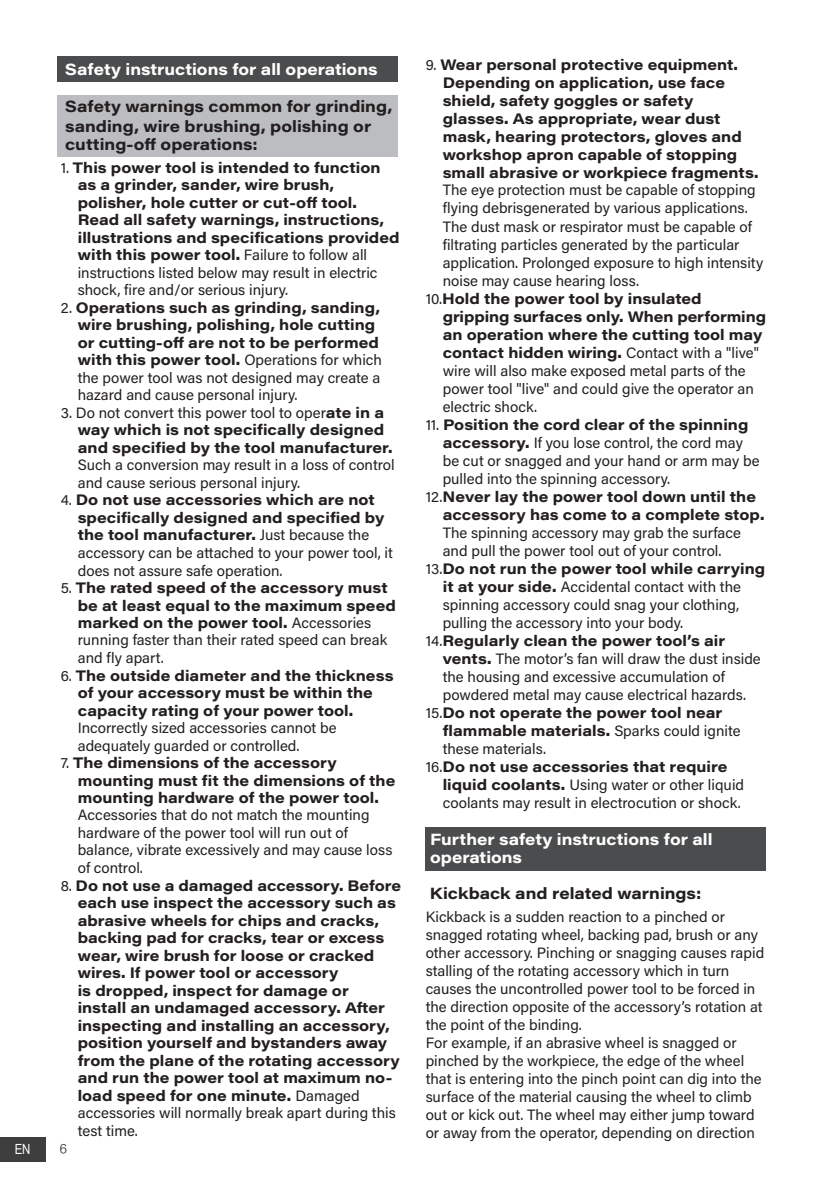
<style>
.page{position:relative;width:823px;height:1191px;background:#fff}
.page>*{position:absolute;margin:0;border:0;box-sizing:border-box;transform-origin:0 0}
.t1{font:16px "Acumin Variable Concept";color:#231f20}
.t2{font:16px "Acumin Variable Concept";color:#fff}
.t3{font:15px/18px "Acumin Variable Concept";color:#231f20}
.t4{font:14px "Arial Narrow";color:#fff}
.t5{font:12px "FZLTHJW GB1 0";color:#3e3e3f}
</style>
<div class="page">
<div style="left:0;top:1137px;width:45px;height:24px;background:#3e3e3f"></div>
<div style="left:57px;top:96px;width:340px;height:61px;background:#bcbdc0"></div>
<div style="left:57px;top:57px;width:340px;height:25px;background:#4b4c4d"></div>
<div style="left:425px;top:827px;width:340px;height:43px;background:#4b4c4d"></div>
<p class="t2" style="left:65px;top:59px;width:313px">Safety instructions for all operations</p>
<p class="t1" style="left:65px;top:96px;width:328px">Safety warnings common for grinding,</p>
<p class="t1" style="left:65px;top:115px;width:307px">sanding, wire brushing, polishing or</p>
<p class="t1" style="left:65px;top:133px;width:194px">cutting-off operations:</p>
<p class="t3" style="left:78px;top:158px;width:323px;text-indent:-17px">1. This power tool is intended to function as a grinder, sander, wire brush, polisher, hole cutter or cut-off tool.<br>Read all safety warnings, instructions, illustrations and specifications provided with this power tool. Failure to follow all instructions listed below may result in electric shock, fire and/or serious injury.</p>
<p class="t3" style="left:78px;top:298px;width:305px;line-height:17.4px;text-indent:-17px">2. Operations such as grinding, sanding, wire brushing, polishing, hole cutting or cutting-off are not to be performed with this power tool. Operations for which the power tool was not designed may create a hazard and cause personal injury.</p>
<p class="t3" style="left:78px;top:403px;width:318px;text-indent:-17px">3. Do not convert this power tool to operate in a way which is not specifically designed and specified by the tool manufacturer.<br>Such a conversion may result in a loss of control and cause serious personal injury.</p>
<p class="t3" style="left:78px;top:491px;width:316px;text-indent:-17px">4. Do not use accessories which are not specifically designed and specified by the tool manufacturer. Just because the accessory can be attached to your power tool, it does not assure safe operation.</p>
<p class="t3" style="left:78px;top:578px;width:319px;text-indent:-17px">5. The rated speed of the accessory must be at least equal to the maximum speed marked on the power tool. Accessories running faster than their rated speed can break and fly apart.</p>
<p class="t3" style="left:78px;top:666px;width:317px;text-indent:-17px">6. The outside diameter and the thickness of your accessory must be within the capacity rating of your power tool.<br>Incorrectly sized accessories cannot be adequately guarded or controlled.</p>
<p class="t3" style="left:78px;top:753px;width:319px;text-indent:-17px">7. The dimensions of the accessory mounting must fit the dimensions of the mounting hardware of the power tool.<br>Accessories that do not match the mounting hardware of the power tool will run out of balance, vibrate excessively and may cause loss of control.</p>
<p class="t3" style="left:78px;top:876px;width:325px;line-height:17.4px;text-indent:-17px">8. Do not use a damaged accessory. Before each use inspect the accessory such as abrasive wheels for chips and cracks, backing pad for cracks, tear or excess wear, wire brush for loose or cracked wires. If power tool or accessory<br>is dropped, inspect for damage or<br>install an undamaged accessory. After inspecting and installing an accessory, position yourself and bystanders away from the plane of the rotating accessory and run the power tool at maximum no&shy;load speed for one minute. Damaged accessories will normally break apart during this test time.</p>
<p class="t4" style="left:15px;top:1139px;width:17px">EN</p>
<p class="t5" style="left:60px;top:1142px;width:9px">6</p>
<p class="t3" style="left:442px;top:55px;width:322px;text-indent:-17px">9. Wear personal protective equipment.<br>Depending on application, use face shield, safety goggles or safety<br>glasses. As appropriate, wear dust mask, hearing protectors, gloves and workshop apron capable of stopping small abrasive or workpiece fragments.<br>The eye protection must be capable of stopping flying debrisgenerated by various applications.<br>The dust mask or respirator must be capable of filtrating particles generated by the particular application. Prolonged exposure to high intensity noise may cause hearing loss.</p>
<p class="t3" style="left:442px;top:289px;width:325px;text-indent:-17px">10.Hold the power tool by insulated gripping surfaces only. When performing an operation where the cutting tool may contact hidden wiring. Contact with a "live" wire will also make exposed metal parts of the power tool "live" and could give the operator an electric shock.</p>
<p class="t3" style="left:442px;top:415px;width:318px;text-indent:-17px">11. Position the cord clear of the spinning accessory. If you lose control, the cord may be cut or snagged and your hand or arm may be pulled into the spinning accessory.</p>
<p class="t3" style="left:442px;top:487px;width:323px;text-indent:-17px">12.Never lay the power tool down until the accessory has come to a complete stop.<br>The spinning accessory may grab the surface and pull the power tool out of your control.</p>
<p class="t3" style="left:442px;top:559px;width:324px;text-indent:-17px">13.Do not run the power tool while carrying it at your side. Accidental contact with the spinning accessory could snag your clothing, pulling the accessory into your body.</p>
<p class="t3" style="left:442px;top:631px;width:319px;text-indent:-17px">14.Regularly clean the power tool’s air vents. The motor’s fan will draw the dust inside the housing and excessive accumulation of powdered metal may cause electrical hazards.</p>
<p class="t3" style="left:442px;top:703px;width:299px;text-indent:-17px">15.Do not operate the power tool near flammable materials. Sparks could ignite these materials.</p>
<p class="t3" style="left:442px;top:757px;width:303px;text-indent:-17px">16.Do not use accessories that require liquid coolants. Using water or other liquid coolants may result in electrocution or shock.</p>
<p class="t2" style="left:430px;top:828px;width:284px">Further safety instructions for all</p>
<p class="t2" style="left:430px;top:846px;width:93px">operations</p>
<p class="t1" style="left:429px;top:882px;width:273px">Kickback and related warnings:</p>
<p class="t3" style="left:425px;top:907px;width:340px">Kickback is a sudden reaction to a pinched or snagged rotating wheel, backing pad, brush or any other accessory. Pinching or snagging causes rapid stalling of the rotating accessory which in turn causes the uncontrolled power tool to be forced in the direction opposite of the accessory’s rotation at the point of the binding.</p>
<p class="t3" style="left:425px;top:1033px;width:337px">For example, if an abrasive wheel is snagged or pinched by the workpiece, the edge of the wheel that is entering into the pinch point can dig into the surface of the material causing the wheel to climb out or kick out. The wheel may either jump toward or away from the operator, depending on direction</p>
</div>
